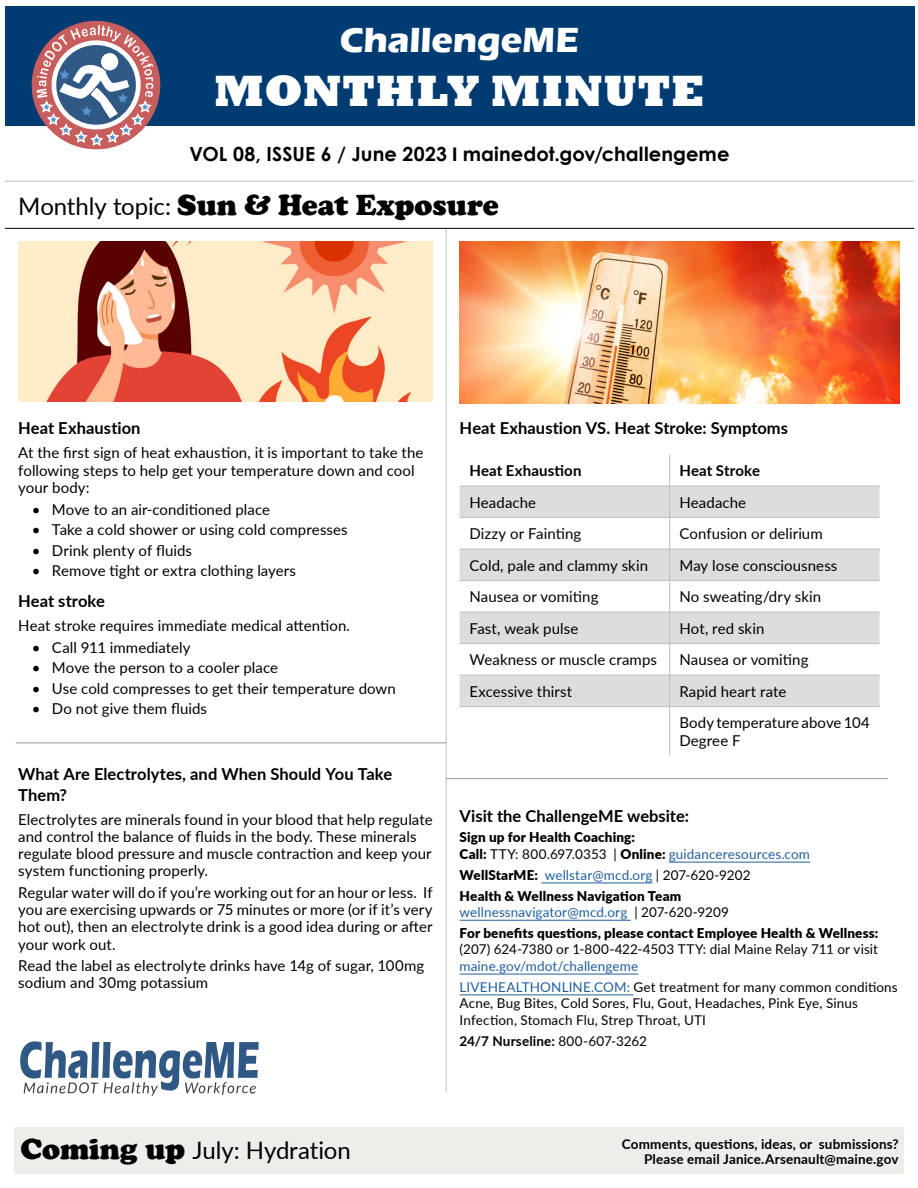
<style>
.page{position:relative;width:918px;height:1188px;background:#fff}
.page>*{position:absolute;margin:0;border:0;box-sizing:border-box;transform-origin:0 0}
.t1{font:800 45px "Rockwell";letter-spacing:.01em;color:#fff}
.t2{font:700 36px "Eras ITC";letter-spacing:-.005em;color:#fff}
.t3{font:900 30px "Cooper";color:#000}
.t4{font:24px "Lato";letter-spacing:-.005em;color:#000}
.t5{font:700 19.5px "Century Gothic";letter-spacing:.005em;color:#000}
.t6{font:700 16.5px/21px "Lato";letter-spacing:.005em;color:#000}
.t7{font:15px/17.2px "Lato";letter-spacing:.005em;color:#000}
.t8{font:700 15px "Lato";letter-spacing:.01em;color:#000}
.t9{font:900 13.5px/20.9px "Lato";letter-spacing:.01em;color:#000}
.t10{font:13.5px/16.5px "Lato";letter-spacing:.01em;color:#000}
.t11{font:700 13.5px/15px "Lato";letter-spacing:.01em;color:#000;text-align:right}
.t12{font:13.5px/20.9px "Lato";letter-spacing:.01em;color:#215e9e}
.s1{font-family:"Lato";font-weight:900;font-size:18px}
.s2{font-family:"Lato";font-weight:400;font-size:24px}
.s3{font-weight:400}
.s4{font-weight:400;color:#215e9e}
.s5{color:#000}
.s6{font-family:"Cooper";font-weight:900;font-size:30px}
</style>
<div class="page">
<div style="left:5px;top:6px;width:909px;height:120px;background:#003b71"></div>
<hr style="left:5px;top:181px;width:441px;height:1px;background:#bcbec0">
<hr style="left:446px;top:181px;width:468px;height:1px;background:#bcbec0">
<hr style="left:446px;top:228px;width:1px;height:864px;background:#bcbec0">
<hr style="left:5px;top:228px;width:441px;height:1px;background:#000">
<hr style="left:446px;top:228px;width:468px;height:1px;background:#000">
<img style="left:18px;top:242px;width:415px;height:160px">
<hr style="left:669px;top:862px;width:141px;height:1px;background:#215e9e">
<hr style="left:541px;top:883px;width:112px;height:1px;background:#215e9e">
<hr style="left:460px;top:920px;width:171px;height:1px;background:#215e9e">
<hr style="left:460px;top:974px;width:178px;height:1px;background:#215e9e">
<hr style="left:460px;top:995px;width:174px;height:1px;background:#215e9e">
<img style="left:460px;top:242px;width:439px;height:162px">
<svg style="left:460px;top:487px;width:420px;height:219px;fill:#dcddde"></svg>
<hr style="left:669px;top:455px;width:1px;height:31px;background:#bcbec0">
<hr style="left:460px;top:486px;width:210px;height:1px;background:#bcbec0">
<hr style="left:670px;top:486px;width:210px;height:1px;background:#bcbec0">
<hr style="left:669px;top:486px;width:1px;height:32px;background:#bcbec0">
<hr style="left:460px;top:517px;width:210px;height:1px;background:#bcbec0">
<hr style="left:670px;top:517px;width:210px;height:1px;background:#bcbec0">
<hr style="left:669px;top:518px;width:1px;height:31px;background:#bcbec0">
<hr style="left:460px;top:549px;width:210px;height:1px;background:#bcbec0">
<hr style="left:670px;top:549px;width:210px;height:1px;background:#bcbec0">
<hr style="left:669px;top:549px;width:1px;height:32px;background:#bcbec0">
<hr style="left:460px;top:580px;width:210px;height:1px;background:#bcbec0">
<hr style="left:670px;top:580px;width:210px;height:1px;background:#bcbec0">
<hr style="left:669px;top:581px;width:1px;height:31px;background:#bcbec0">
<hr style="left:460px;top:612px;width:210px;height:1px;background:#bcbec0">
<hr style="left:670px;top:612px;width:210px;height:1px;background:#bcbec0">
<hr style="left:669px;top:612px;width:1px;height:32px;background:#bcbec0">
<hr style="left:460px;top:643px;width:210px;height:1px;background:#bcbec0">
<hr style="left:670px;top:643px;width:210px;height:1px;background:#bcbec0">
<hr style="left:669px;top:644px;width:1px;height:31px;background:#bcbec0">
<hr style="left:460px;top:675px;width:210px;height:1px;background:#bcbec0">
<hr style="left:670px;top:675px;width:210px;height:1px;background:#bcbec0">
<hr style="left:669px;top:675px;width:1px;height:32px;background:#bcbec0">
<hr style="left:460px;top:706px;width:210px;height:1px;background:#bcbec0">
<hr style="left:670px;top:706px;width:210px;height:1px;background:#bcbec0">
<hr style="left:669px;top:707px;width:1px;height:48px;background:#bcbec0">
<svg style="left:31px;top:21px;width:129px;height:128px"></svg>
<div style="left:14px;top:1127px;width:890px;height:47px;background:#efedea"></div>
<svg style="left:21px;top:1041px;width:238px;height:55px"></svg>
<hr style="left:16px;top:743px;width:430px;height:1px;background:#939598">
<hr style="left:446px;top:778px;width:442px;height:1px;background:#939598">
<h2 class="t2" style="left:340px;top:19px;width:241px">ChallengeME</h2>
<h1 class="t1" style="left:214px;top:65px;width:492px">MONTHLY MINUTE</h1>
<h3 class="t5" style="left:190px;top:139px;width:541px">VOL 08, ISSUE 6 / June 2023 <span class="s1">l</span> mainedot.gov/challengeme</h3>
<h3 class="t3" style="left:18px;top:187px;width:482px"><span class="s2">Monthly topic:</span> Sun &amp; Heat Exposure</h3>
<p class="t6" style="left:18px;top:417px;width:124px">Heat Exhaustion</p>
<p class="t7" style="left:18px;top:444px;width:407px">At the first sign of heat exhaustion, it is important to take the following steps to help get your temperature down and cool your body:</p>
<p class="t7" style="left:32px;top:500px;width:240px">• Move to an air-conditioned place</p>
<p class="t7" style="left:32px;top:520px;width:318px">• Take a cold shower or using cold compresses</p>
<p class="t7" style="left:32px;top:541px;width:162px">• Drink plenty of fluids</p>
<p class="t7" style="left:32px;top:561px;width:266px">• Remove tight or extra clothing layers</p>
<p class="t6" style="left:18px;top:590px;width:88px">Heat stroke</p>
<p class="t7" style="left:18px;top:616px;width:333px">Heat stroke requires immediate medical attention.</p>
<p class="t7" style="left:32px;top:638px;width:160px">• Call 911 immediately</p>
<p class="t7" style="left:32px;top:658px;width:248px">• Move the person to a cooler place</p>
<p class="t7" style="left:32px;top:679px;width:366px">• Use cold compresses to get their temperature down</p>
<p class="t7" style="left:32px;top:699px;width:177px">• Do not give them fluids</p>
<p class="t6" style="left:18px;top:762px;width:376px">What Are Electrolytes, and When Should You Take<br>Them?</p>
<p class="t7" style="left:18px;top:810px;width:416px">Electrolytes are minerals found in your blood that help regulate and control the balance of fluids in the body. These minerals regulate blood pressure and muscle contraction and keep your system functioning properly.</p>
<p class="t7" style="left:18px;top:883px;width:416px;text-align:justify">Regular water will do if you’re working out for an hour or less. If you are exercising upwards or 75 minutes or more (or if it’s very hot out), then an electrolyte drink is a good idea during or after your work out.</p>
<p class="t7" style="left:18px;top:956px;width:408px">Read the label as electrolyte drinks have 14g of sugar, 100mg sodium and 30mg potassium</p>
<p class="t6" style="left:460px;top:417px;width:330px">Heat Exhaustion VS. Heat Stroke: Symptoms</p>
<p class="t8" style="left:469px;top:460px;width:114px">Heat Exhaustion</p>
<p class="t8" style="left:679px;top:460px;width:82px">Heat Stroke</p>
<p class="t7" style="left:469px;top:493px;width:68px">Headache</p>
<p class="t7" style="left:679px;top:493px;width:68px">Headache</p>
<p class="t7" style="left:469px;top:525px;width:113px">Dizzy or Fainting</p>
<p class="t7" style="left:679px;top:525px;width:145px">Confusion or delirium</p>
<p class="t7" style="left:469px;top:556px;width:180px">Cold, pale and clammy skin</p>
<p class="t7" style="left:679px;top:556px;width:160px">May lose consciousness</p>
<p class="t7" style="left:469px;top:588px;width:131px">Nausea or vomiting</p>
<p class="t7" style="left:679px;top:588px;width:143px">No sweating/dry skin</p>
<p class="t7" style="left:469px;top:619px;width:110px">Fast, weak pulse</p>
<p class="t7" style="left:679px;top:619px;width:87px">Hot, red skin</p>
<p class="t7" style="left:469px;top:651px;width:189px">Weakness or muscle cramps</p>
<p class="t7" style="left:679px;top:651px;width:131px">Nausea or vomiting</p>
<p class="t7" style="left:469px;top:682px;width:105px">Excessive thirst</p>
<p class="t7" style="left:679px;top:675px;width:192px;line-height:31.5px">Rapid heart rate<br>Body temperature above 104</p>
<p class="t7" style="left:679px;top:731px;width:63px">Degree F</p>
<p class="t6" style="left:460px;top:804px;width:231px">Visit the ChallengeME website:</p>
<p class="t9" style="left:460px;top:829px;width:352px;line-height:16.5px">Sign up for Health Coaching:<br>Call: <span class="s3">TTY: 800.697.0353 |</span> Online: <span class="s4">guidanceresources.com</span></p>
<p class="t9" style="left:460px;top:864px;width:292px">WellStarME: <span class="s4">wellstar@mcd.org</span> <span class="s3">| 207-620-9202<br></span>Health &amp; Wellness Navigation Team</p>
<p class="t9" style="left:460px;top:901px;width:420px"><span class="s4">wellnessnavigator@mcd.org</span> <span class="s3">| 207-620-9209<br></span>For benefits questions, please contact Employee Health &amp; Wellness:</p>
<p class="t10" style="left:460px;top:941px;width:420px">(207) 624-7380 or 1-800-422-4503 TTY: dial Maine Relay 711 or visit</p>
<p class="t12" style="left:460px;top:955px;width:440px">maine.gov/mdot/challengeme<br>LIVEHEALTHONLINE.COM: <span class="s5">Get treatment for many common conditions</span></p>
<p class="t10" style="left:460px;top:994px;width:400px">Acne, Bug Bites, Cold Sores, Flu, Gout, Headaches, Pink Eye, Sinus<br>Infection, Stomach Flu, Strep Throat, UTI</p>
<p class="t11" style="left:460px;top:1033px;width:189px">24/7 Nurseline: <span class="s3">800-607-3262</span></p>
<h3 class="t4" style="left:21px;top:1133px;width:332px"><span class="s6">Coming up</span> July: Hydration</h3>
<p class="t11" style="left:622px;top:1136px;width:278px">Comments, questions, ideas, or submissions?<br>Please email Janice.Arsenault@maine.gov</p>
</div>
